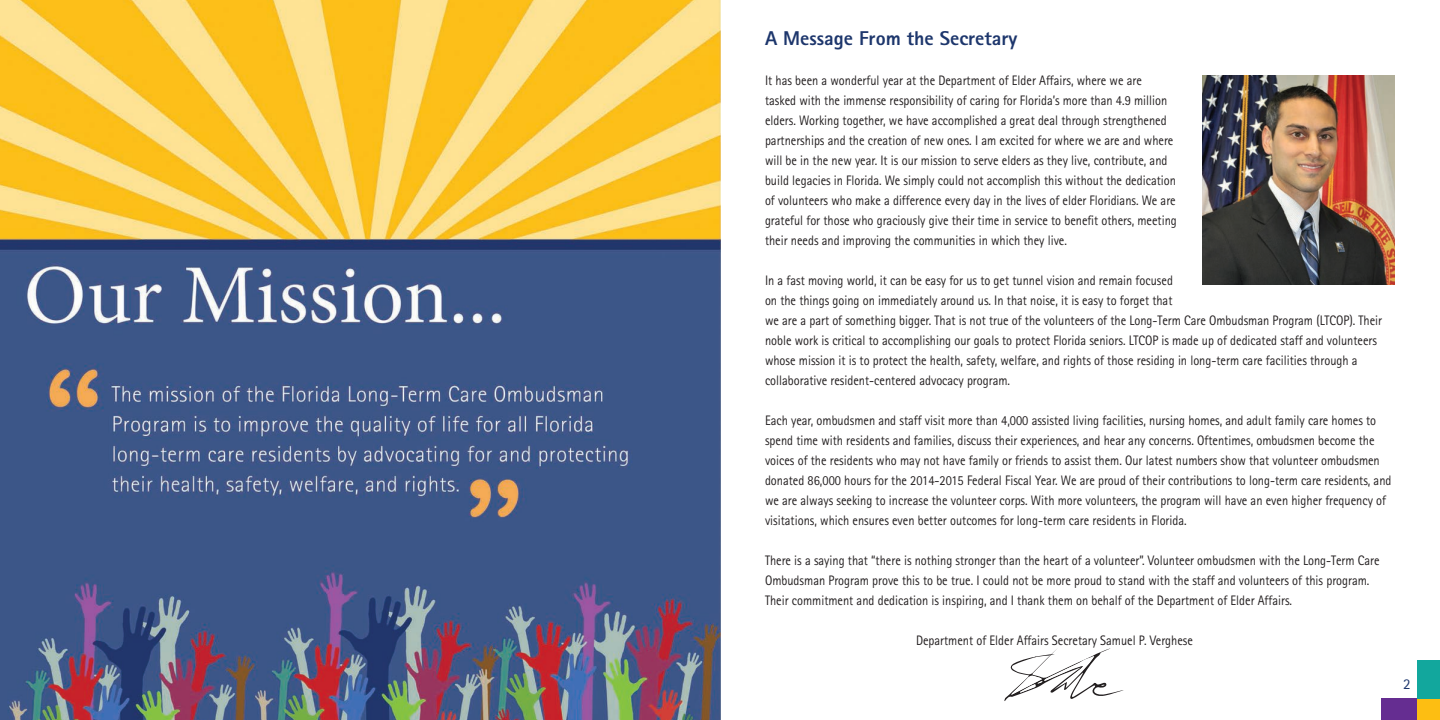
<style>
.page{position:relative;width:1440px;height:720px;background:#fff}
.page>*{position:absolute;margin:0;border:0;box-sizing:border-box;transform-origin:0 0}
.t1{font:800 20px "Rotis Sans Serif Std";color:#1d366c}
.t2{font:15px "Rotis Sans Serif Std";color:#1d366c}
.t3{font:13.75px/20px "Rotis Sans Serif Std";color:#231f20;scale:.9 1}
</style>
<div class="page">
<img style="left:0;top:0;width:721px;height:720px">
<svg style="left:1004px;top:648px;width:120px;height:53px"></svg>
<img style="left:1202px;top:75px;width:193px;height:210px">
<div style="left:1381px;top:698px;width:37px;height:22px;background:#652d91"></div>
<div style="left:1418px;top:698px;width:22px;height:22px;background:#fdbe12"></div>
<div style="left:1418px;top:660px;width:22px;height:38px;background:#12a79d"></div>
<h1 class="t1" style="left:765px;top:25px;width:254px">A Message From the Secretary</h1>
<p class="t3" style="left:765px;top:70px;width:459px">It has been a wonderful year at the Department of Elder Affairs, where we are<br>tasked with the immense responsibility of caring for Florida’s more than 4.9 million elders. Working together, we have accomplished a great deal through strengthened partnerships and the creation of new ones. I am excited for where we are and where will be in the new year. It is our mission to serve elders as they live, contribute, and build legacies in Florida. We simply could not accomplish this without the dedication of volunteers who make a difference every day in the lives of elder Floridians. We are grateful for those who graciously give their time in service to benefit others, meeting their needs and improving the communities in which they live.</p>
<p class="t3" style="left:765px;top:270px;width:687px">In a fast moving world, it can be easy for us to get tunnel vision and remain focused<br>on the things going on immediately around us. In that noise, it is easy to forget that<br>we are a part of something bigger. That is not true of the volunteers of the Long-Term Care Ombudsman Program (LTCOP). Their noble work is critical to accomplishing our goals to protect Florida seniors. LTCOP is made up of dedicated staff and volunteers whose mission it is to protect the health, safety, welfare, and rights of those residing in long-term care facilities through a collaborative resident-centered advocacy program.</p>
<p class="t3" style="left:765px;top:410px;width:698px">Each year, ombudsmen and staff visit more than 4,000 assisted living facilities, nursing homes, and adult family care homes to spend time with residents and families, discuss their experiences, and hear any concerns. Oftentimes, ombudsmen become the voices of the residents who may not have family or friends to assist them. Our latest numbers show that volunteer ombudsmen donated 86,000 hours for the 2014-2015 Federal Fiscal Year. We are proud of their contributions to long-term care residents, and we are always seeking to increase the volunteer corps. With more volunteers, the program will have an even higher frequency of visitations, which ensures even better outcomes for long-term care residents in Florida.</p>
<p class="t3" style="left:765px;top:550px;width:684px">There is a saying that “there is nothing stronger than the heart of a volunteer”. Volunteer ombudsmen with the Long-Term Care<br>Ombudsman Program prove this to be true. I could not be more proud to stand with the staff and volunteers of this program.<br>Their commitment and dedication is inspiring, and I thank them on behalf of the Department of Elder Affairs.</p>
<p class="t3" style="left:916px;top:630px;width:309px">Department of Elder Affairs Secretary Samuel P. Verghese</p>
<p class="t2" style="left:1403px;top:675px;width:9px">2</p>
</div>
